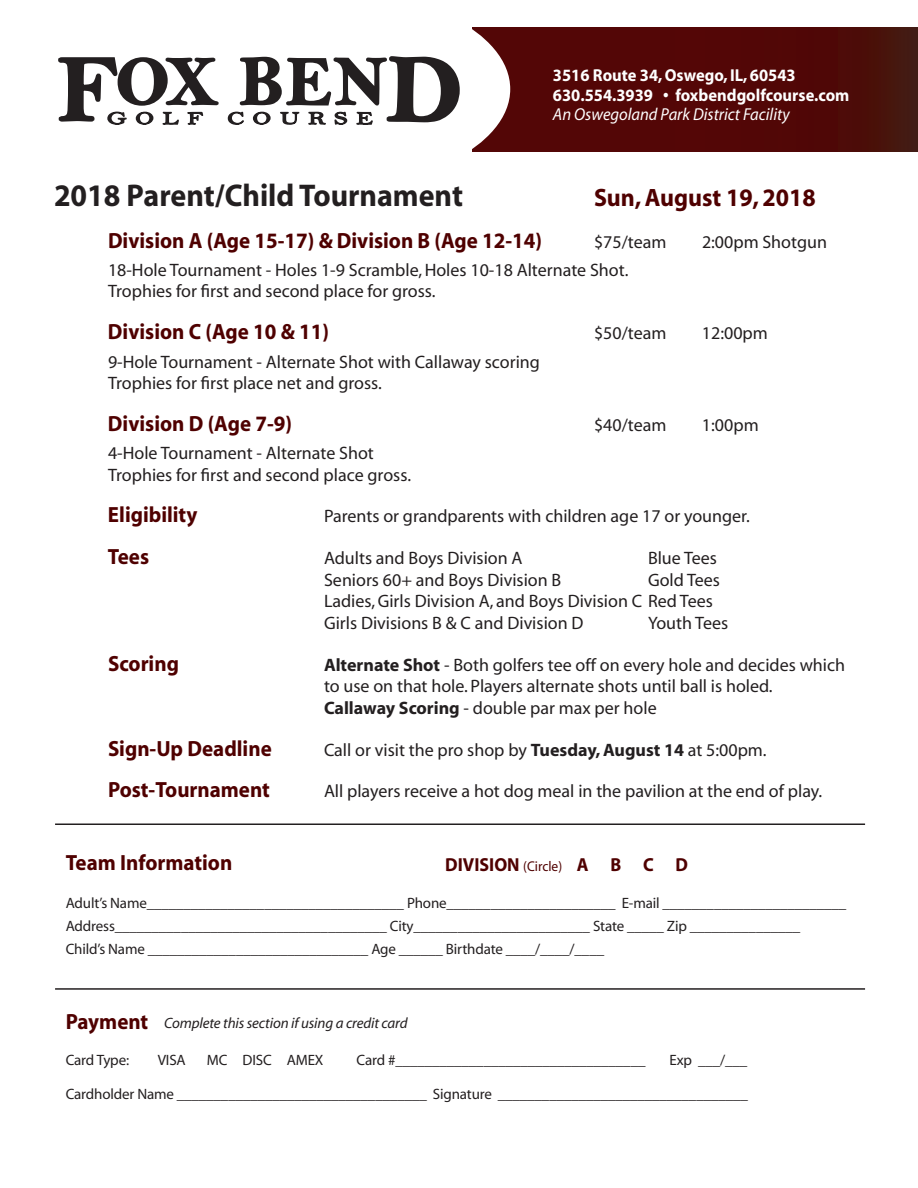
<style>
.page{position:relative;width:918px;height:1188px;background:#fff}
.page>*{position:absolute;margin:0;border:0;box-sizing:border-box;transform-origin:0 0}
.t1{font:700 31.5px "Myriad";color:#231f20;scale:.95 1}
.t2{font:700 25.2px "Myriad";color:#4f0000;scale:.95 1}
.t3{font:700 22.05px "Myriad";color:#4f0000;scale:.95 1}
.t4{font:700 18.9px "Myriad";color:#4f0000;scale:.95 1}
.t5{font:18px/21.6px "Myriad";color:#231f20}
.t6{font:700 17.4px "Myriad";color:#fff;scale:.95 1}
.t7{font:italic 17.4px "Myriad";color:#fff;scale:.95 1}
.t8{font:15px "Myriad";letter-spacing:-.01em;color:#231f20}
.t9{font:italic 15px "Myriad";letter-spacing:-.01em;color:#231f20}
.s1{font-weight:700}
.s2{font-weight:400;font-size:14.1px}
</style>
<div class="page">
<div style="left:473px;top:27px;width:445px;height:124px;background:linear-gradient(to right,#570104,#4a0f0a)"></div>
<svg style="left:472px;top:27px;width:38px;height:125px"></svg>
<svg style="left:58px;top:57px;width:161px;height:68px"></svg>
<svg style="left:227px;top:56px;width:233px;height:69px"></svg>
<hr style="left:55px;top:824px;width:810px;height:1px;background:#231f20">
<hr style="left:55px;top:988px;width:810px;height:2px;background:#231f20">
<p class="t6" style="left:553px;top:66px;width:257px">3516 Route 34, Oswego, IL, 60543</p>
<p class="t6" style="left:553px;top:86px;width:314px">630.554.3939 • foxbendgolfcourse.com</p>
<p class="t7" style="left:553px;top:106px;width:251px">An Oswegoland Park District Facility</p>
<p class="t1" style="left:54px;top:179px;width:432px">2018 Parent/Child Tournament</p>
<p class="t2" style="left:594px;top:184px;width:235px">Sun, August 19, 2018</p>
<p class="t3" style="left:108px;top:229px;width:459px">Division A (Age 15-17) &amp; Division B (Age 12-14)</p>
<p class="t5" style="left:594px;top:231px;width:74px">$75/team</p>
<p class="t5" style="left:702px;top:231px;width:127px">2:00pm Shotgun</p>
<p class="t5" style="left:108px;top:260px;width:522px">18-Hole Tournament - Holes 1-9 Scramble, Holes 10-18 Alternate Shot.</p>
<p class="t5" style="left:108px;top:281px;width:329px">Trophies for first and second place for gross.</p>
<p class="t3" style="left:108px;top:320px;width:234px">Division C (Age 10 &amp; 11)</p>
<p class="t5" style="left:594px;top:323px;width:74px">$50/team</p>
<p class="t5" style="left:702px;top:323px;width:67px">12:00pm</p>
<p class="t5" style="left:108px;top:351px;width:434px">9-Hole Tournament - Alternate Shot with Callaway scoring</p>
<p class="t5" style="left:108px;top:373px;width:275px">Trophies for first place net and gross.</p>
<p class="t3" style="left:108px;top:412px;width:195px">Division D (Age 7-9)</p>
<p class="t5" style="left:594px;top:415px;width:74px">$40/team</p>
<p class="t5" style="left:702px;top:415px;width:58px">1:00pm</p>
<p class="t5" style="left:108px;top:443px;width:267px">4-Hole Tournament - Alternate Shot</p>
<p class="t5" style="left:108px;top:465px;width:305px">Trophies for first and second place gross.</p>
<p class="t3" style="left:108px;top:504px;width:96px">Eligibility</p>
<p class="t5" style="left:324px;top:506px;width:427px">Parents or grandparents with children age 17 or younger.</p>
<p class="t3" style="left:108px;top:545px;width:45px">Tees</p>
<p class="t5" style="left:324px;top:548px;width:200px">Adults and Boys Division A</p>
<p class="t5" style="left:648px;top:548px;width:70px">Blue Tees</p>
<p class="t5" style="left:324px;top:570px;width:239px">Seniors 60+ and Boys Division B</p>
<p class="t5" style="left:648px;top:570px;width:74px">Gold Tees</p>
<p class="t5" style="left:324px;top:591px;width:390px">Ladies, Girls Division A, and Boys Division C Red Tees<br>Girls Divisions B &amp; C and Division D</p>
<p class="t5" style="left:648px;top:613px;width:82px">Youth Tees</p>
<p class="t3" style="left:108px;top:652px;width:76px">Scoring</p>
<p class="t5" style="left:324px;top:655px;width:523px"><span class="s1">Alternate Shot</span> - Both golfers tee off on every hole and decides which to use on that hole. Players alternate shots until ball is holed.</p>
<p class="t5" style="left:324px;top:698px;width:334px"><span class="s1">Callaway Scoring</span> - double par max per hole</p>
<p class="t3" style="left:108px;top:737px;width:174px">Sign-Up Deadline</p>
<p class="t5" style="left:324px;top:740px;width:444px">Call or visit the pro shop by <span class="s1">Tuesday, August 14</span> at 5:00pm.</p>
<p class="t3" style="left:108px;top:778px;width:172px">Post-Tournament</p>
<p class="t5" style="left:324px;top:781px;width:500px">All players receive a hot dog meal in the pavilion at the end of play.</p>
<p class="t3" style="left:66px;top:851px;width:177px">Team Information</p>
<p class="t4" style="left:445px;top:855px;width:257px">DIVISION <span class="s2">(Circle)</span> A B C D</p>
<p class="t8" style="left:66px;top:895px;width:782px">Adult’s Name___________________________________ Phone_______________________ E-mail _________________________</p>
<p class="t8" style="left:66px;top:918px;width:736px">Address_____________________________________ City________________________ State _____ Zip _______________</p>
<p class="t8" style="left:66px;top:942px;width:540px">Child’s Name ______________________________ Age ______ Birthdate ____/____/____</p>
<p class="t3" style="left:66px;top:1010px;width:88px">Payment</p>
<p class="t9" style="left:164px;top:1015px;width:245px">Complete this section if using a credit card</p>
<p class="t8" style="left:66px;top:1053px;width:65px">Card Type:</p>
<p class="t8" style="left:158px;top:1053px;width:30px">VISA</p>
<p class="t8" style="left:207px;top:1053px;width:118px">MC DISC AMEX</p>
<p class="t8" style="left:357px;top:1053px;width:290px">Card #__________________________________</p>
<p class="t8" style="left:670px;top:1053px;width:79px">Exp ___/___</p>
<p class="t8" style="left:66px;top:1087px;width:684px">Cardholder Name __________________________________ Signature __________________________________</p>
</div>
